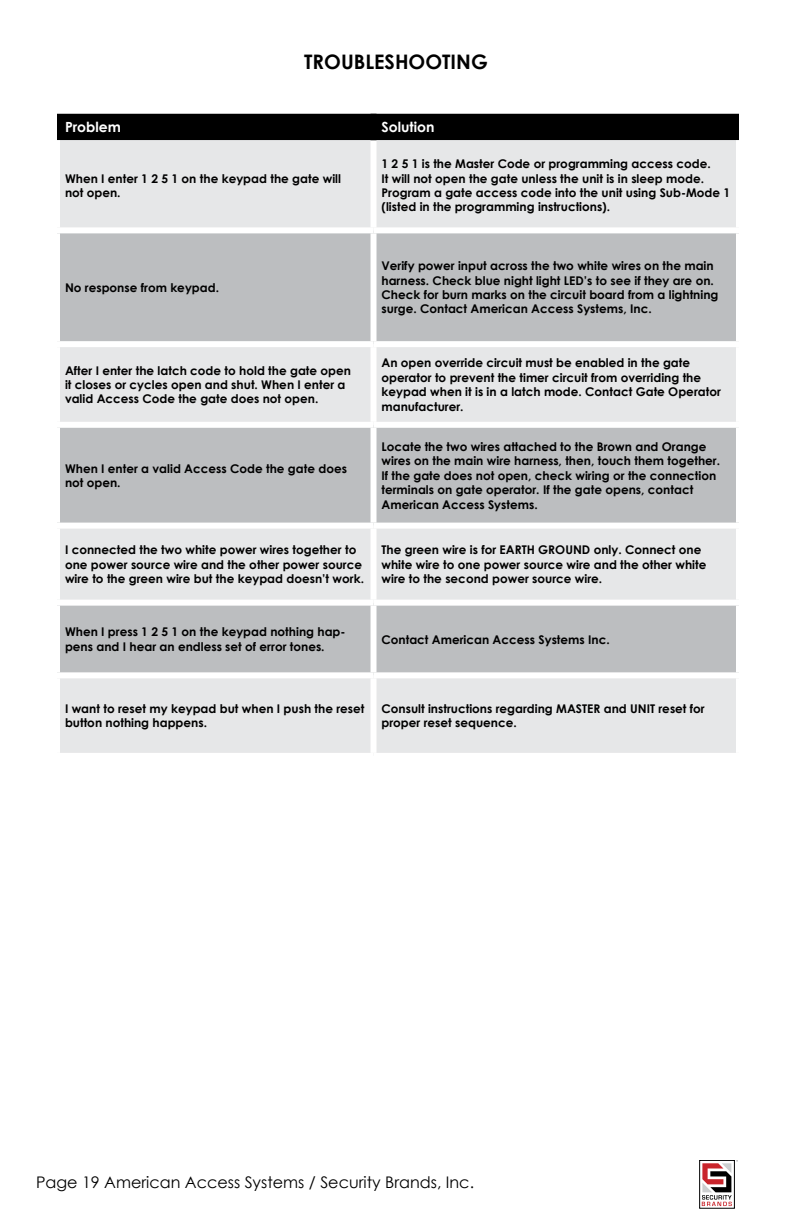
<style>
.page{position:relative;width:792px;height:1224px;background:#fff}
.page>*{position:absolute;margin:0;border:0;box-sizing:border-box;transform-origin:0 0}
.t1{font:700 20px "Century Gothic";color:#000}
.t2{font:16px "Century Gothic";color:#000}
.t3{font:700 14px "Century Gothic";color:#fff}
.t4{font:700 12px/14.4px "Century Gothic";color:#000}
</style>
<div class="page">
<div style="left:699px;top:1160px;width:36px;height:48px;border:1px solid #000"></div>
<svg style="left:702px;top:1160px;width:36px;height:46px"></svg>
<div style="left:57px;top:114px;width:682px;height:26px;background:#000"></div>
<div style="left:60px;top:140px;width:676px;height:613px;background:#e6e7e8"></div>
<svg style="left:60px;top:233px;width:676px;height:439px;background:#caccce"></svg>
<div style="left:371px;top:140px;width:6px;height:87px;background:#fff"></div>
<div style="left:54px;top:227px;width:320px;height:6px;background:#fff"></div>
<div style="left:374px;top:227px;width:368px;height:6px;background:#fff"></div>
<div style="left:371px;top:233px;width:6px;height:108px;background:#fff"></div>
<div style="left:54px;top:341px;width:320px;height:6px;background:#fff"></div>
<div style="left:374px;top:341px;width:368px;height:6px;background:#fff"></div>
<div style="left:371px;top:347px;width:6px;height:75px;background:#fff"></div>
<div style="left:54px;top:422px;width:320px;height:6px;background:#fff"></div>
<div style="left:374px;top:422px;width:368px;height:6px;background:#fff"></div>
<div style="left:371px;top:428px;width:6px;height:95px;background:#fff"></div>
<div style="left:54px;top:523px;width:320px;height:6px;background:#fff"></div>
<div style="left:374px;top:523px;width:368px;height:6px;background:#fff"></div>
<div style="left:371px;top:529px;width:6px;height:71px;background:#fff"></div>
<div style="left:54px;top:600px;width:320px;height:6px;background:#fff"></div>
<div style="left:374px;top:600px;width:368px;height:6px;background:#fff"></div>
<div style="left:371px;top:606px;width:6px;height:66px;background:#fff"></div>
<div style="left:54px;top:672px;width:320px;height:6px;background:#fff"></div>
<div style="left:374px;top:672px;width:368px;height:6px;background:#fff"></div>
<div style="left:371px;top:678px;width:6px;height:75px;background:#fff"></div>
<div style="left:371px;top:114px;width:6px;height:26px;background:#000"></div>
<h1 class="t1" style="left:304px;top:47px;width:185px">TROUBLESHOOTING</h1>
<p class="t3" style="left:65px;top:117px;width:57px">Problem</p>
<p class="t3" style="left:382px;top:117px;width:54px">Solution</p>
<p class="t4" style="left:65px;top:171px;width:277px">When I enter 1 2 5 1 on the keypad the gate will not open.</p>
<p class="t4" style="left:65px;top:280px;width:156px">No response from keypad.</p>
<p class="t4" style="left:382px;top:156px;width:350px">1 2 5 1 is the Master Code or programming access code.<br>It will not open the gate unless the unit is in sleep mode.<br>Program a gate access code into the unit using Sub-Mode 1 (listed in the programming instructions).</p>
<p class="t4" style="left:382px;top:258px;width:338px">Verify power input across the two white wires on the main harness. Check blue night light LED’s to see if they are on.<br>Check for burn marks on the circuit board from a lightning surge. Contact American Access Systems, Inc.</p>
<p class="t4" style="left:65px;top:362px;width:288px">After I enter the latch code to hold the gate open it closes or cycles open and shut. When I enter a valid Access Code the gate does not open.</p>
<p class="t4" style="left:382px;top:355px;width:341px">An open override circuit must be enabled in the gate operator to prevent the timer circuit from overriding the keypad when it is in a latch mode. Contact Gate Operator manufacturer.</p>
<p class="t4" style="left:65px;top:460px;width:283px">When I enter a valid Access Code the gate does not open.</p>
<p class="t4" style="left:382px;top:439px;width:340px">Locate the two wires attached to the Brown and Orange wires on the main wire harness, then, touch them together.<br>If the gate does not open, check wiring or the connection terminals on gate operator. If the gate opens, contact American Access Systems.</p>
<p class="t4" style="left:65px;top:542px;width:301px">I connected the two white power wires together to one power source wire and the other power source wire to the green wire but the keypad doesn’t work.</p>
<p class="t4" style="left:382px;top:542px;width:326px">The green wire is for EARTH GROUND only. Connect one white wire to one power source wire and the other white wire to the second power source wire.</p>
<p class="t4" style="left:65px;top:624px;width:282px">When I press 1 2 5 1 on the keypad nothing hap&shy;pens and I hear an endless set of error tones.</p>
<p class="t4" style="left:382px;top:631px;width:230px">Contact American Access Systems Inc.</p>
<p class="t4" style="left:65px;top:701px;width:301px">I want to reset my keypad but when I push the reset button nothing happens.</p>
<p class="t4" style="left:382px;top:701px;width:325px">Consult instructions regarding MASTER and UNIT reset for proper reset sequence.</p>
<h2 class="t2" style="left:36px;top:1171px;width:440px">Page 19 American Access Systems / Security Brands, Inc.</h2>
</div>
